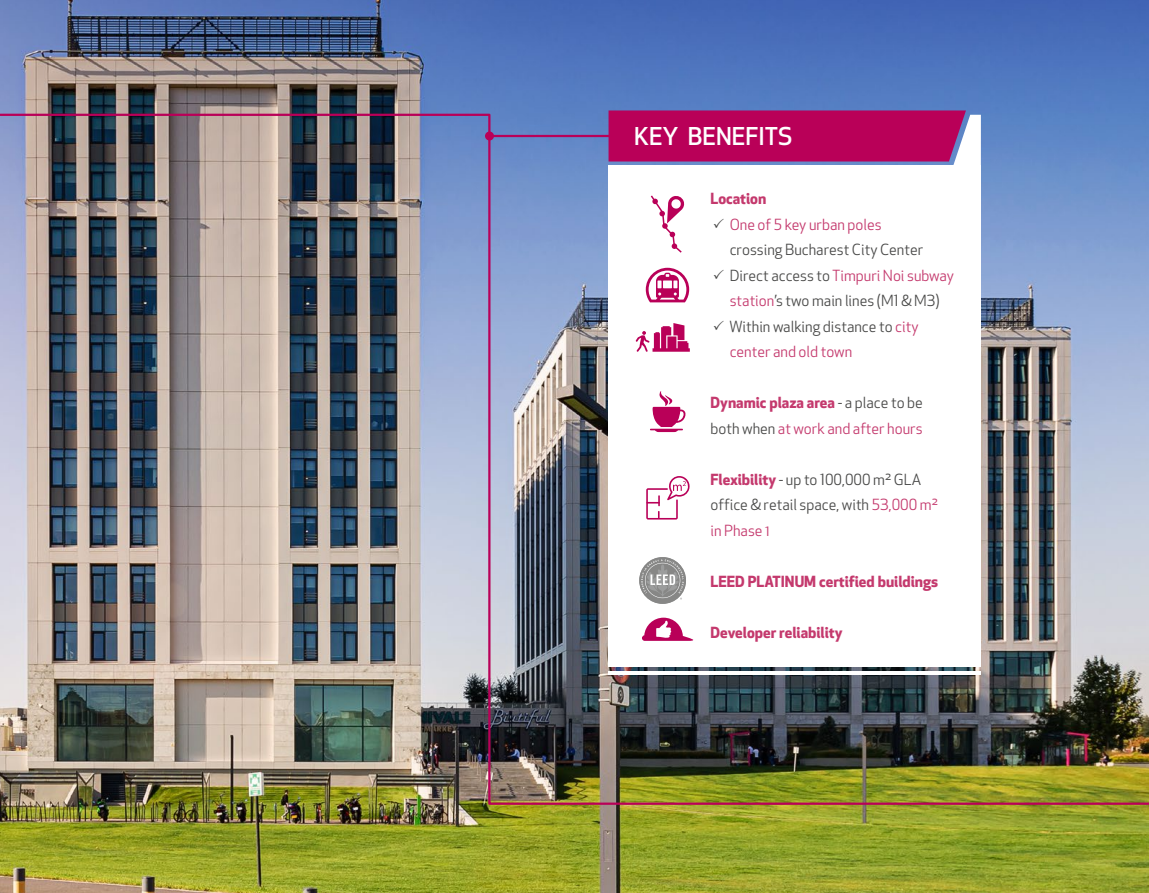
<style>
.page{position:relative;width:1149px;height:893px;background:#fff}
.page>*{position:absolute;margin:0;border:0;box-sizing:border-box;transform-origin:0 0}
.t1{font:500 24px "Apex New";color:#fff}
.t2{font:15px/25.5px "Apex New";color:#494948}
.t3{font:700 15px "Apex New";color:#c4396d}
.t4{font:15px "Apex New";color:#c4396d}
.s1{color:#c4396d}
.s2{font-weight:700;color:#c4396d}
</style>
<div class="page">
<img style="left:0;top:0;width:1148px;height:893px">
<img style="left:0;top:113px;width:1148px;height:693px">
<hr style="left:489px;top:135px;width:124px;height:2px;background:#b90058">
<div style="left:485px;top:131px;width:9px;height:9px;background:#b90058;border-radius:50%"></div>
<div style="left:608px;top:166px;width:372px;height:501px;background:#fff"></div>
<svg style="left:650px;top:195px;width:34px;height:58px"></svg>
<svg style="left:645px;top:268px;width:44px;height:34px"></svg>
<svg style="left:635px;top:323px;width:54px;height:29px"></svg>
<svg style="left:650px;top:391px;width:35px;height:41px"></svg>
<svg style="left:646px;top:476px;width:44px;height:44px"></svg>
<svg style="left:608px;top:110px;width:372px;height:56px"></svg>
<hr style="left:608px;top:671px;width:372px;height:4px;background:#fff">
<svg style="left:639px;top:557px;width:46px;height:47px"></svg>
<svg style="left:642px;top:618px;width:52px;height:23px"></svg>
<h1 class="t1" style="left:634px;top:120px;width:160px">KEY BENEFITS</h1>
<p class="t3" style="left:710px;top:188px;width:57px">Location</p>
<p class="t4" style="left:729px;top:215px;width:153px">One of 5 key urban poles</p>
<p class="t2" style="left:729px;top:237px;width:226px">crossing Bucharest City Center<br>Direct access to <span class="s1">Timpuri Noi subway station</span>’s two main lines (M1 &amp; M3)<br>Within walking distance to <span class="s1">city center and old town</span></p>
<p class="t2" style="left:710px;top:390px;width:214px"><span class="s2">Dynamic plaza area</span> - a place to be both when <span class="s1">at work and after hours</span></p>
<p class="t2" style="left:710px;top:466px;width:229px"><span class="s2">Flexibility</span> - up to 100,000 m² GLA office &amp; retail space, with <span class="s1">53,000 m² in Phase 1</span></p>
<p class="t3" style="left:710px;top:570px;width:229px">LEED PLATINUM certified buildings</p>
<p class="t3" style="left:710px;top:621px;width:133px">Developer reliability</p>
</div>
